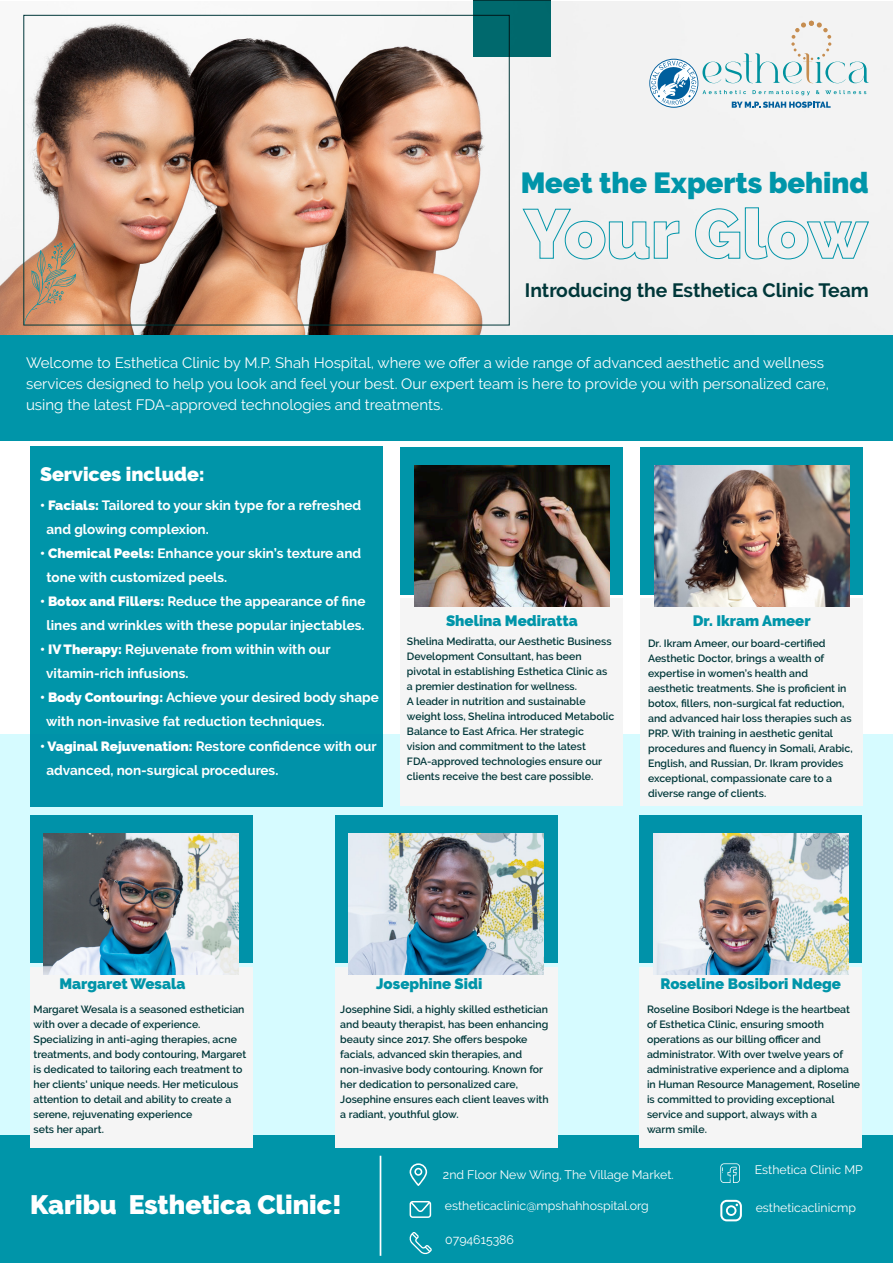
<style>
.page{position:relative;width:893px;height:1263px;background:#fff}
.page>*{position:absolute;margin:0;border:0;box-sizing:border-box;transform-origin:0 0}
.t1{font:900 28.95px "Raleway";color:#0095a9}
.t2{font:900 26.55px "Raleway";color:#fff}
.t3{font:900 19.5px "Raleway";color:#fff}
.t4{font:700 19.35px "Raleway";color:#003739}
.t5{font:15px/21px "Raleway";color:#fff}
.t6{font:900 15px "Raleway";color:#0095a9}
.t7{font:700 13.5px/24px "Raleway";color:#fff}
.t8{font:12.3px "Raleway";color:#fff}
.t9{font:600 10.5px/15px "Raleway";color:#003739}
.s1{font-weight:800}
.s2{font-weight:900}
</style>
<div class="page">
<div style="left:0;top:734px;width:893px;height:529px;background:#d6fbff"></div>
<div style="left:401px;top:599px;width:222px;height:207px;background:#f5f5f5"></div>
<div style="left:401px;top:447px;width:222px;height:148px;background:#0095a9"></div>
<img style="left:414px;top:465px;width:195px;height:141px">
<img style="left:0;top:1px;width:892px;height:335px">
<div style="left:0;top:336px;width:893px;height:105px;background:#0095a9"></div>
<div style="left:0;top:1136px;width:893px;height:127px;background:#0095a9"></div>
<svg style="left:522px;top:208px;width:158px;height:52px"></svg>
<svg style="left:695px;top:207px;width:175px;height:53px"></svg>
<div style="left:30px;top:447px;width:353px;height:360px;background:#0095a9"></div>
<div style="left:641px;top:599px;width:222px;height:207px;background:#f5f5f5"></div>
<div style="left:641px;top:447px;width:222px;height:148px;background:#0095a9"></div>
<img style="left:654px;top:465px;width:195px;height:141px">
<div style="left:30px;top:967px;width:222px;height:180px;background:#f5f5f5"></div>
<div style="left:30px;top:815px;width:222px;height:148px;background:#0095a9"></div>
<img style="left:44px;top:833px;width:195px;height:141px">
<div style="left:335px;top:967px;width:222px;height:180px;background:#f5f5f5"></div>
<div style="left:335px;top:815px;width:222px;height:148px;background:#0095a9"></div>
<img style="left:349px;top:833px;width:195px;height:141px">
<div style="left:640px;top:967px;width:222px;height:180px;background:#f5f5f5"></div>
<div style="left:640px;top:815px;width:222px;height:148px;background:#0095a9"></div>
<img style="left:653px;top:833px;width:195px;height:141px">
<svg style="left:702px;top:21px;width:167px;height:62px"></svg>
<svg style="left:702px;top:90px;width:44px;height:4px"></svg>
<svg style="left:752px;top:90px;width:58px;height:5px"></svg>
<svg style="left:816px;top:90px;width:50px;height:4px"></svg>
<svg style="left:732px;top:102px;width:99px;height:6px"></svg>
<svg style="left:649px;top:59px;width:49px;height:49px"></svg>
<svg style="left:650px;top:60px;width:47px;height:47px"></svg>
<svg style="left:651px;top:61px;width:45px;height:44px"></svg>
<div style="left:473px;top:0;width:78px;height:57px;background:#00686c"></div>
<svg style="left:24px;top:243px;width:52px;height:82px;background:#c09776"></svg>
<svg style="left:410px;top:1163px;width:17px;height:23px"></svg>
<svg style="left:410px;top:1201px;width:21px;height:17px"></svg>
<svg style="left:409px;top:1232px;width:23px;height:23px"></svg>
<svg style="left:720px;top:1163px;width:20px;height:20px"></svg>
<svg style="left:720px;top:1200px;width:22px;height:21px"></svg>
<hr style="left:380px;top:1156px;width:1px;height:100px;background:#fff">
<h1 class="t1" style="left:521px;top:166px;width:350px">Meet the Experts behind</h1>
<h3 class="t4" style="left:525px;top:279px;width:345px">Introducing the Esthetica Clinic Team</h3>
<p class="t5" style="left:26px;top:352px;width:805px">Welcome to Esthetica Clinic by M.P. Shah Hospital, where we offer a wide range of advanced aesthetic and wellness services designed to help you look and feel your best. Our expert team is here to provide you with personalized care, using the latest FDA-approved technologies and treatments.</p>
<h3 class="t3" style="left:40px;top:463px;width:166px">Services include:</h3>
<p class="t7" style="left:47px;top:494px;width:316px;text-indent:-6px"><span class="s1">• Facials:</span> Tailored to your skin type for a refreshed and glowing complexion.</p>
<p class="t7" style="left:47px;top:542px;width:316px;text-indent:-6px"><span class="s2">• Chemical Peels:</span> Enhance your skin’s texture and tone with customized peels.</p>
<p class="t7" style="left:40px;top:590px;width:327px;text-align:center"><span class="s1">• Botox and Fillers:</span> Reduce the appearance of fine lines and wrinkles with these popular injectables.</p>
<p class="t7" style="left:46px;top:638px;width:286px;text-indent:-6px"><span class="s1">• IV Therapy:</span> Rejuvenate from within with our vitamin-rich infusions.</p>
<p class="t7" style="left:46px;top:686px;width:334px;text-indent:-6px"><span class="s1">• Body Contouring:</span> Achieve your desired body shape with non-invasive fat reduction techniques.</p>
<p class="t7" style="left:47px;top:734px;width:332px;text-indent:-6px"><span class="s1">• Vaginal Rejuvenation:</span> Restore confidence with our advanced, non-surgical procedures.</p>
<h3 class="t6" style="left:446px;top:612px;width:133px">Shelina Mediratta</h3>
<p class="t9" style="left:407px;top:634px;width:209px">Shelina Mediratta, our Aesthetic Business Development Consultant, has been pivotal in establishing Esthetica Clinic as a premier destination for wellness.<br>A leader in nutrition and sustainable weight loss, Shelina introduced Metabolic Balance to East Africa. Her strategic vision and commitment to the latest FDA-approved technologies ensure our clients receive the best care possible.</p>
<h3 class="t6" style="left:693px;top:612px;width:119px">Dr. Ikram Ameer</h3>
<p class="t9" style="left:648px;top:635px;width:206px">Dr. Ikram Ameer, our board-certified Aesthetic Doctor, brings a wealth of expertise in women’s health and aesthetic treatments. She is proficient in botox, fillers, non-surgical fat reduction, and advanced hair loss therapies such as PRP. With training in aesthetic genital procedures and fluency in Somali, Arabic, English, and Russian, Dr. Ikram provides exceptional, compassionate care to a diverse range of clients.</p>
<h3 class="t6" style="left:60px;top:975px;width:127px">Margaret Wesala</h3>
<p class="t9" style="left:34px;top:1002px;width:214px">Margaret Wesala is a seasoned esthetician with over a decade of experience.<br>Specializing in anti-aging therapies, acne treatments, and body contouring, Margaret is dedicated to tailoring each treatment to her clients' unique needs. Her meticulous attention to detail and ability to create a serene, rejuvenating experience<br>sets her apart.</p>
<h3 class="t6" style="left:376px;top:975px;width:108px">Josephine Sidi</h3>
<p class="t9" style="left:340px;top:1002px;width:210px">Josephine Sidi, a highly skilled esthetician and beauty therapist, has been enhancing beauty since 2017. She offers bespoke facials, advanced skin therapies, and non-invasive body contouring. Known for her dedication to personalized care, Josephine ensures each client leaves with a radiant, youthful glow.</p>
<h3 class="t6" style="left:661px;top:975px;width:182px">Roseline Bosibori Ndege</h3>
<p class="t9" style="left:647px;top:1002px;width:215px">Roseline Bosibori Ndege is the heartbeat of Esthetica Clinic, ensuring smooth operations as our billing officer and administrator. With over twelve years of administrative experience and a diploma in Human Resource Management, Roseline is committed to providing exceptional service and support, always with a<br>warm smile.</p>
<h2 class="t2" style="left:30px;top:1189px;width:313px">Karibu Esthetica Clinic!</h2>
<p class="t8" style="left:443px;top:1167px;width:232px">2nd Floor New Wing, The Village Market.</p>
<p class="t8" style="left:445px;top:1199px;width:205px">estheticaclinic@mpshahhospital.org</p>
<p class="t8" style="left:445px;top:1232px;width:70px">0794615386</p>
<p class="t8" style="left:755px;top:1162px;width:110px">Esthetica Clinic MP</p>
<p class="t8" style="left:756px;top:1200px;width:102px">estheticaclinicmp</p>
</div>
